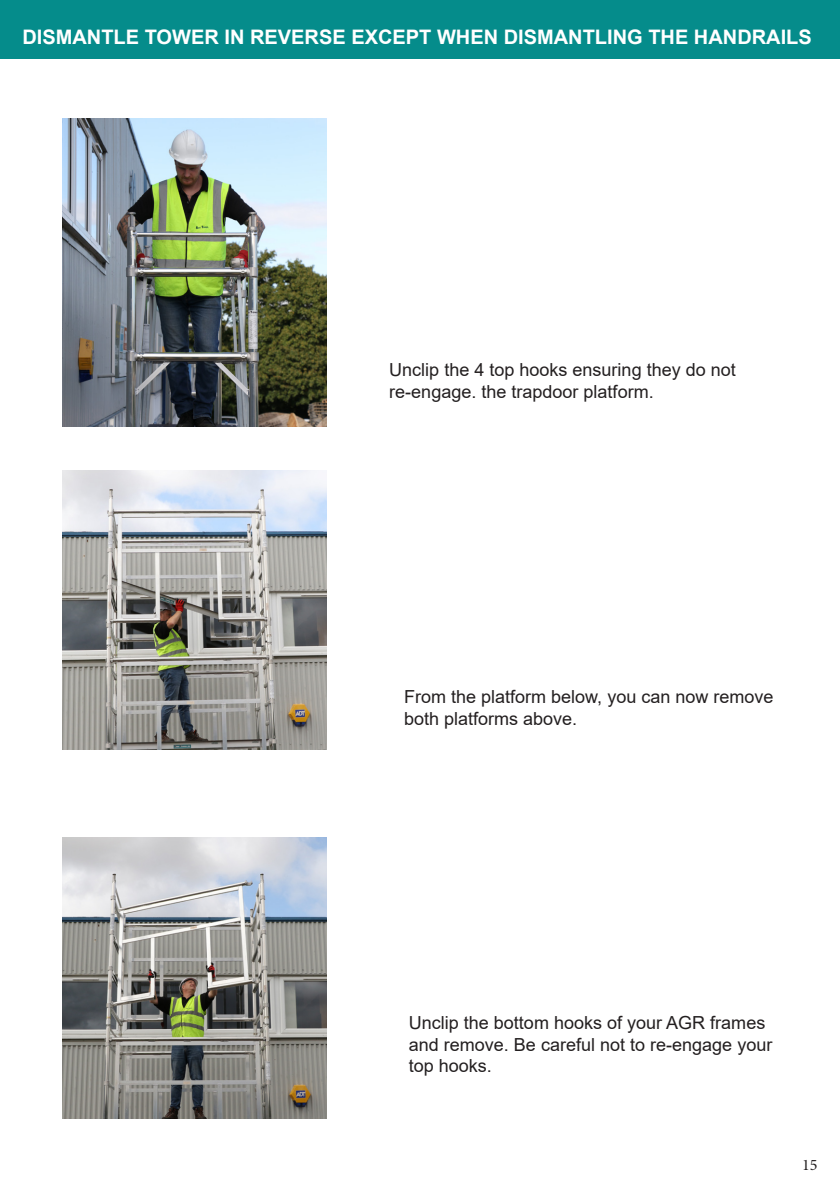
<style>
.page{position:relative;width:840px;height:1191px;background:#fff}
.page>*{position:absolute;margin:0;border:0;box-sizing:border-box;transform-origin:0 0}
.t1{font:700 20px "Arial";color:#fff}
.t2{font:18px/21.6px "Arial";color:#231f20}
.t3{font:16px "Minion Pro";color:#231f20}
</style>
<div class="page">
<div style="left:0;top:0;width:839px;height:59px;background:#058c8b"></div>
<img style="left:63px;top:118px;width:263px;height:308px">
<img style="left:62px;top:470px;width:264px;height:279px">
<img style="left:62px;top:837px;width:264px;height:281px">
<p class="t1" style="left:22px;top:23px;width:790px">DISMANTLE TOWER IN REVERSE EXCEPT WHEN DISMANTLING THE HANDRAILS</p>
<p class="t2" style="left:389px;top:359px;width:348px">Unclip the 4 top hooks ensuring they do not re-engage. the trapdoor platform.</p>
<p class="t2" style="left:404px;top:686px;width:371px">From the platform below, you can now remove both platforms above.</p>
<p class="t2" style="left:408px;top:1012px;width:365px">Unclip the bottom hooks of your AGR frames and remove. Be careful not to re-engage your top hooks.</p>
<p class="t3" style="left:801px;top:1154px;width:17px">15</p>
</div>
